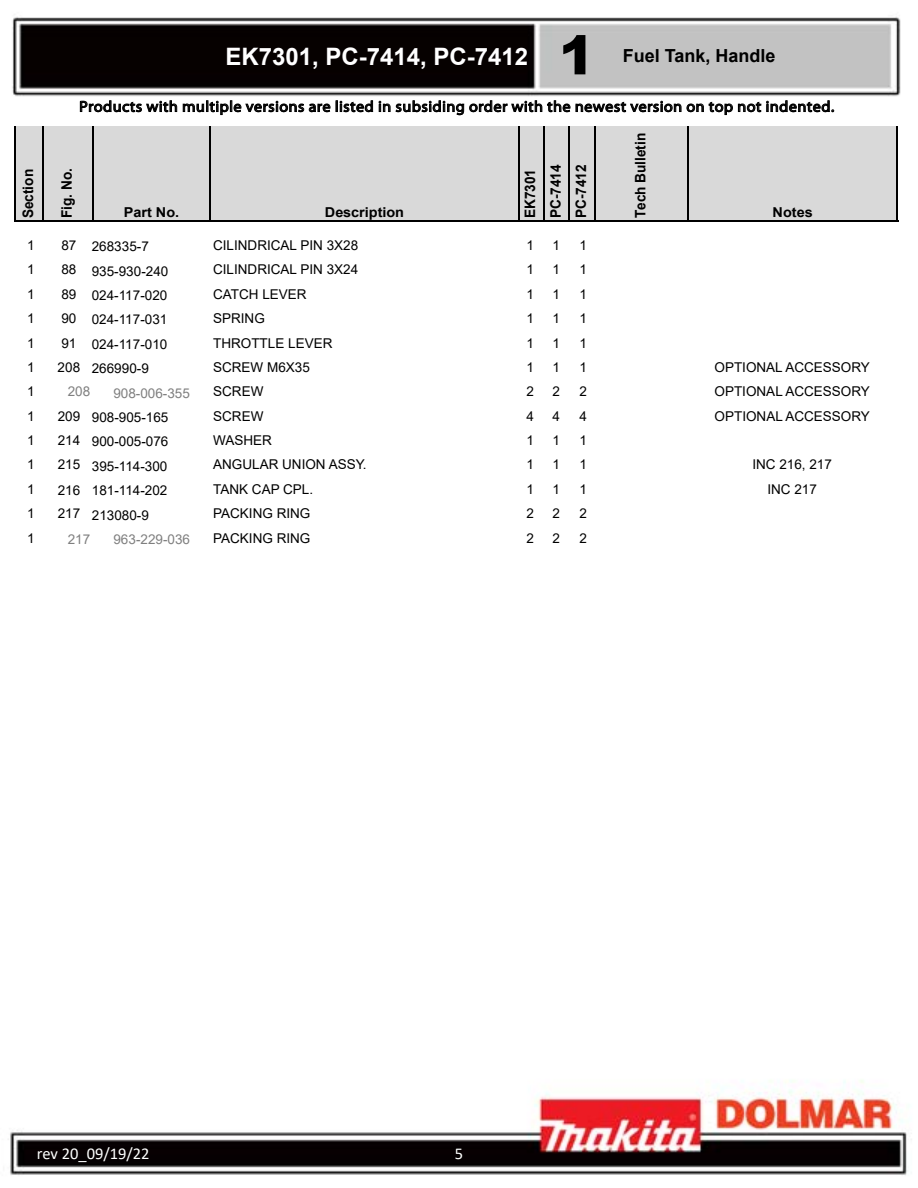
<style>
.page{position:relative;width:918px;height:1188px;background:#fff}
.page>*{position:absolute;margin:0;border:0;box-sizing:border-box;transform-origin:0 0}
.t1{font:900 54px "Arial";color:#000}
.t2{font:700 24px "Arial";color:#fff}
.t3{font:700 18px "Arial";color:#000}
.t4{font:16.5px "Calibri";color:#fff}
.t5{font:15.3px "Myriad Pro";letter-spacing:.03em;color:#000;scale:1.06 1}
.t6{font:700 14.4px/25.3px "Arial";letter-spacing:-.005em;color:#000;scale:.94 1}
.t7{font:700 13.65px "Arial";color:#000;scale:1.06 1}
.t8{font:13.5px "Arial";color:#000}
.t9{font:13.5px "Arial";color:#7f7f7f}
</style>
<div class="page">
<img style="left:8px;top:17px;width:900px;height:1158px">
<div style="left:16px;top:126px;width:882px;height:95px;background:#d9d9d9"></div>
<hr style="left:14px;top:126px;width:2px;height:96px;background:#000">
<hr style="left:42px;top:126px;width:2px;height:96px;background:#000">
<hr style="left:92px;top:126px;width:1px;height:96px;background:#000">
<hr style="left:210px;top:126px;width:1px;height:96px;background:#000">
<hr style="left:518px;top:126px;width:1px;height:96px;background:#000">
<hr style="left:543px;top:126px;width:2px;height:96px;background:#000">
<hr style="left:569px;top:126px;width:1px;height:96px;background:#000">
<hr style="left:594px;top:126px;width:1px;height:96px;background:#000">
<hr style="left:687px;top:126px;width:2px;height:96px;background:#000">
<hr style="left:897px;top:126px;width:1px;height:96px;background:#000">
<hr style="left:16px;top:221px;width:882px;height:1px;background:#000">
<h2 class="t2" style="left:225px;top:39px;width:304px">EK7301, PC-7414, PC-7412</h2>
<h1 class="t1" style="left:559px;top:16px;width:38px">1</h1>
<h3 class="t3" style="left:623px;top:43px;width:154px">Fuel Tank, Handle</h3>
<p class="t5" style="left:79px;top:97px;width:714px">Products with multiple versions are listed in subsiding order with the newest version on top not indented.</p>
<p class="t6" style="left:15px;top:218px;width:54px;rotate:-90deg">Section</p>
<p class="t6" style="left:54px;top:218px;width:55px;rotate:-90deg">Fig. No.</p>
<p class="t7" style="left:124px;top:202px;width:54px">Part No.</p>
<p class="t7" style="left:325px;top:202px;width:76px">Description</p>
<p class="t6" style="left:518px;top:218px;width:59px;rotate:-90deg">EK7301<br>PC-7414<br>PC-7412</p>
<p class="t6" style="left:628px;top:218px;width:92px;rotate:-90deg">Tech Bulletin</p>
<p class="t7" style="left:773px;top:202px;width:39px">Notes</p>
<p class="t8" style="left:27px;top:236px;width:9px">1</p>
<p class="t8" style="left:61px;top:237px;width:89px">87 268335-7</p>
<p class="t8" style="left:213px;top:236px;width:147px">CILINDRICAL PIN 3X28</p>
<p class="t8" style="left:526px;top:236px;width:9px">1</p>
<p class="t8" style="left:552px;top:236px;width:9px">1</p>
<p class="t8" style="left:579px;top:236px;width:9px">1</p>
<p class="t8" style="left:27px;top:260px;width:9px">1</p>
<p class="t8" style="left:61px;top:262px;width:108px">88 935-930-240</p>
<p class="t8" style="left:213px;top:260px;width:147px">CILINDRICAL PIN 3X24</p>
<p class="t8" style="left:526px;top:260px;width:9px">1</p>
<p class="t8" style="left:552px;top:260px;width:9px">1</p>
<p class="t8" style="left:579px;top:260px;width:9px">1</p>
<p class="t8" style="left:27px;top:285px;width:9px">1</p>
<p class="t8" style="left:61px;top:286px;width:107px">89 024-117-020</p>
<p class="t8" style="left:213px;top:285px;width:95px">CATCH LEVER</p>
<p class="t8" style="left:526px;top:285px;width:9px">1</p>
<p class="t8" style="left:552px;top:285px;width:9px">1</p>
<p class="t8" style="left:579px;top:285px;width:9px">1</p>
<p class="t8" style="left:27px;top:309px;width:9px">1</p>
<p class="t8" style="left:61px;top:310px;width:107px">90 024-117-031</p>
<p class="t8" style="left:213px;top:309px;width:53px">SPRING</p>
<p class="t8" style="left:526px;top:309px;width:9px">1</p>
<p class="t8" style="left:552px;top:309px;width:9px">1</p>
<p class="t8" style="left:579px;top:309px;width:9px">1</p>
<p class="t8" style="left:27px;top:334px;width:9px">1</p>
<p class="t8" style="left:61px;top:335px;width:107px">91 024-117-010</p>
<p class="t8" style="left:213px;top:334px;width:121px">THROTTLE LEVER</p>
<p class="t8" style="left:526px;top:334px;width:9px">1</p>
<p class="t8" style="left:552px;top:334px;width:9px">1</p>
<p class="t8" style="left:579px;top:334px;width:9px">1</p>
<p class="t8" style="left:27px;top:358px;width:9px">1</p>
<p class="t8" style="left:58px;top:359px;width:93px">208 266990-9</p>
<p class="t8" style="left:213px;top:358px;width:98px">SCREW M6X35</p>
<p class="t8" style="left:526px;top:358px;width:9px">1</p>
<p class="t8" style="left:552px;top:358px;width:9px">1</p>
<p class="t8" style="left:579px;top:358px;width:9px">1</p>
<p class="t8" style="left:715px;top:358px;width:157px">OPTIONAL ACCESSORY</p>
<p class="t8" style="left:27px;top:382px;width:9px">1</p>
<p class="t9" style="left:68px;top:382px;width:24px">208</p>
<p class="t9" style="left:113px;top:384px;width:78px">908-006-355</p>
<p class="t8" style="left:213px;top:382px;width:52px">SCREW</p>
<p class="t8" style="left:526px;top:382px;width:9px">2</p>
<p class="t8" style="left:552px;top:382px;width:9px">2</p>
<p class="t8" style="left:579px;top:382px;width:9px">2</p>
<p class="t8" style="left:715px;top:382px;width:157px">OPTIONAL ACCESSORY</p>
<p class="t8" style="left:27px;top:407px;width:9px">1</p>
<p class="t8" style="left:58px;top:408px;width:112px">209 908-905-165</p>
<p class="t8" style="left:213px;top:407px;width:52px">SCREW</p>
<p class="t8" style="left:526px;top:407px;width:9px">4</p>
<p class="t8" style="left:552px;top:407px;width:9px">4</p>
<p class="t8" style="left:579px;top:407px;width:9px">4</p>
<p class="t8" style="left:715px;top:407px;width:157px">OPTIONAL ACCESSORY</p>
<p class="t8" style="left:27px;top:431px;width:9px">1</p>
<p class="t8" style="left:58px;top:432px;width:112px">214 900-005-076</p>
<p class="t8" style="left:213px;top:431px;width:60px">WASHER</p>
<p class="t8" style="left:526px;top:431px;width:9px">1</p>
<p class="t8" style="left:552px;top:431px;width:9px">1</p>
<p class="t8" style="left:579px;top:431px;width:9px">1</p>
<p class="t8" style="left:27px;top:455px;width:9px">1</p>
<p class="t8" style="left:58px;top:457px;width:111px">215 395-114-300</p>
<p class="t8" style="left:213px;top:455px;width:155px">ANGULAR UNION ASSY.</p>
<p class="t8" style="left:526px;top:455px;width:9px">1</p>
<p class="t8" style="left:552px;top:455px;width:9px">1</p>
<p class="t8" style="left:579px;top:455px;width:9px">1</p>
<p class="t8" style="left:752px;top:455px;width:81px">INC 216, 217</p>
<p class="t8" style="left:27px;top:480px;width:9px">1</p>
<p class="t8" style="left:58px;top:481px;width:111px">216 181-114-202</p>
<p class="t8" style="left:213px;top:480px;width:102px">TANK CAP CPL.</p>
<p class="t8" style="left:526px;top:480px;width:9px">1</p>
<p class="t8" style="left:552px;top:480px;width:9px">1</p>
<p class="t8" style="left:579px;top:480px;width:9px">1</p>
<p class="t8" style="left:767px;top:480px;width:51px">INC 217</p>
<p class="t8" style="left:27px;top:504px;width:9px">1</p>
<p class="t8" style="left:58px;top:505px;width:93px">217 213080-9</p>
<p class="t8" style="left:213px;top:504px;width:99px">PACKING RING</p>
<p class="t8" style="left:526px;top:504px;width:9px">2</p>
<p class="t8" style="left:552px;top:504px;width:9px">2</p>
<p class="t8" style="left:579px;top:504px;width:9px">2</p>
<p class="t8" style="left:27px;top:529px;width:9px">1</p>
<p class="t9" style="left:68px;top:530px;width:24px">217</p>
<p class="t9" style="left:113px;top:530px;width:78px">963-229-036</p>
<p class="t8" style="left:213px;top:529px;width:99px">PACKING RING</p>
<p class="t8" style="left:526px;top:529px;width:9px">2</p>
<p class="t8" style="left:552px;top:529px;width:9px">2</p>
<p class="t8" style="left:579px;top:529px;width:9px">2</p>
<p class="t4" style="left:37px;top:1142px;width:114px">rev 20_09/19/22</p>
<p class="t4" style="left:455px;top:1142px;width:10px">5</p>
</div>
